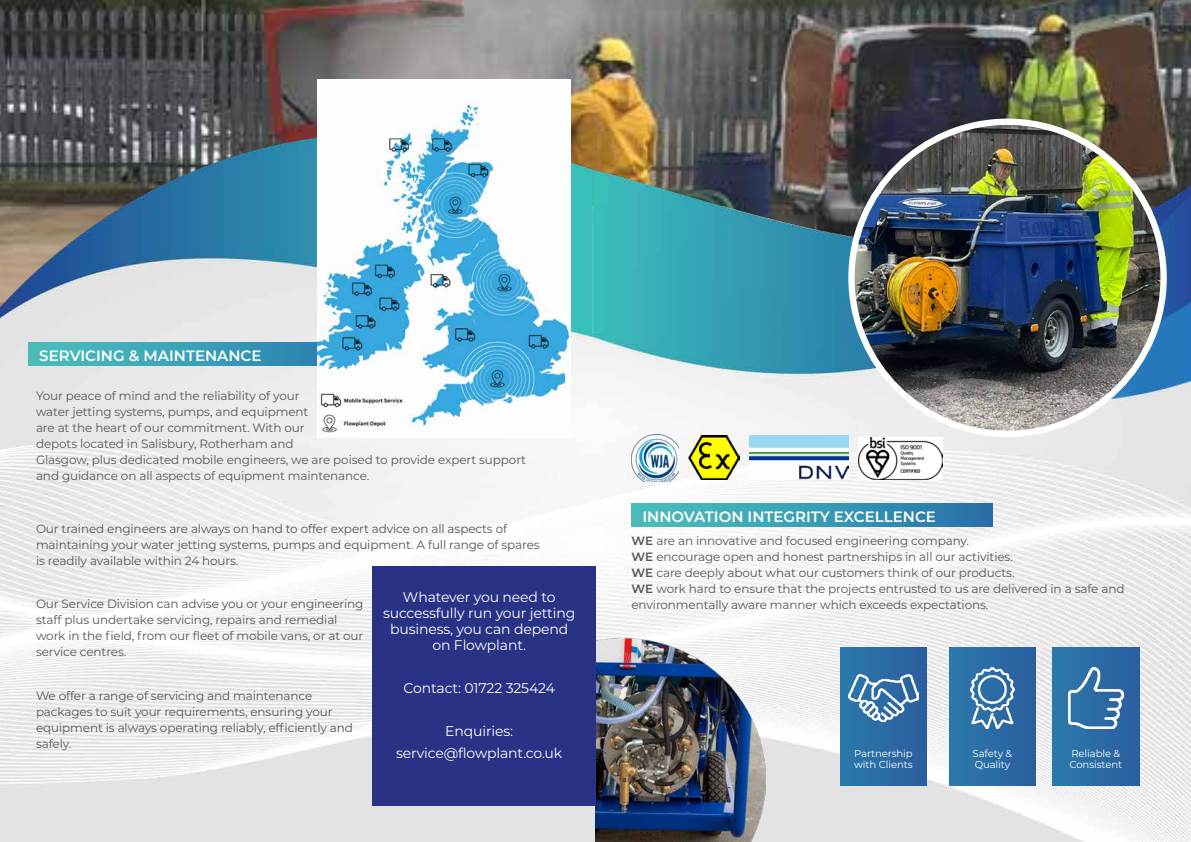
<style>
.page{position:relative;width:1191px;height:842px;background:#fff}
.page>*{position:absolute;margin:0;border:0;box-sizing:border-box;transform-origin:0 0}
.t1{font:600 15px "Montserrat";color:#fff}
.t2{font:14px/16px "Montserrat";letter-spacing:-.01em;color:#fff;text-align:center}
.t3{font:12px/16px "Montserrat";letter-spacing:-.01em;color:#575756}
.t4{font:10.1px/11.5px "Montserrat";letter-spacing:-.01em;color:#fff}
.s1{font-weight:600}
</style>
<div class="page">
<img style="left:0;top:0;width:1191px;height:842px">
<div style="left:631px;top:503px;width:361px;height:23px;background:linear-gradient(to right,#4cc3bd,#2673ab)"></div>
<div style="left:840px;top:648px;width:87px;height:137px;background:linear-gradient(to right,#2b79ab,#2c5e9f)"></div>
<img style="left:848px;top:667px;width:70px;height:61px">
<div style="left:949px;top:648px;width:87px;height:137px;background:linear-gradient(to right,#2b79ab,#2b5e9f)"></div>
<img style="left:957px;top:667px;width:70px;height:61px">
<div style="left:1052px;top:648px;width:87px;height:137px;background:linear-gradient(to right,#2c7aac,#2e60a0)"></div>
<img style="left:1061px;top:667px;width:69px;height:61px">
<img style="left:595px;top:637px;width:170px;height:205px">
<img style="left:631px;top:435px;width:47px;height:47px">
<img style="left:688px;top:436px;width:51px;height:44px">
<img style="left:749px;top:436px;width:99px;height:44px">
<img style="left:858px;top:437px;width:84px;height:43px">
<img style="left:851px;top:122px;width:309px;height:312px">
<svg style="left:28px;top:342px;width:289px;height:24px;background:#3ca3b6"></svg>
<div style="left:372px;top:567px;width:223px;height:239px;background:#2a3285"></div>
<img style="left:317px;top:80px;width:253px;height:357px">
<p class="t1" style="left:39px;top:345px;width:224px">SERVICING &amp; MAINTENANCE</p>
<p class="t3" style="left:36px;top:387px;width:491px">Your peace of mind and the reliability of your<br>water jetting systems, pumps, and equipment<br>are at the heart of our commitment. With our<br>depots located in Salisbury, Rotherham and<br>Glasgow, plus dedicated mobile engineers, we are poised to provide expert support and guidance on all aspects of equipment maintenance.</p>
<p class="t3" style="left:36px;top:520px;width:505px">Our trained engineers are always on hand to offer expert advice on all aspects of maintaining your water jetting systems, pumps and equipment. A full range of spares is readily available within 24 hours.</p>
<p class="t3" style="left:36px;top:596px;width:329px">Our Service Division can advise you or your engineering staff plus undertake servicing, repairs and remedial work in the field, from our fleet of mobile vans, or at our service centres.</p>
<p class="t3" style="left:36px;top:687px;width:318px">We offer a range of servicing and maintenance packages to suit your requirements, ensuring your equipment is always operating reliably, efficiently and safely.</p>
<p class="t2" style="left:383px;top:588px;width:194px">Whatever you need to successfully run your jetting business, you can depend on Flowplant.</p>
<p class="t2" style="left:403px;top:680px;width:153px">Contact: 01722 325424</p>
<p class="t2" style="left:396px;top:720px;width:168px;line-height:21.7px">Enquiries: service@flowplant.co.uk</p>
<p class="t1" style="left:642px;top:506px;width:295px">INNOVATION INTEGRITY EXCELLENCE</p>
<p class="t3" style="left:631px;top:532px;width:494px"><span class="s1">WE</span> are an innovative and focused engineering company.<br><span class="s1">WE</span> encourage open and honest partnerships in all our activities.<br><span class="s1">WE</span> care deeply about what our customers think of our products.<br><span class="s1">WE</span> work hard to ensure that the projects entrusted to us are delivered in a safe and environmentally aware manner which exceeds expectations.</p>
<p class="t4" style="left:854px;top:747px;width:60px">Partnership with Clients</p>
<p class="t4" style="left:972px;top:747px;width:41px">Safety &amp;<br>Quality</p>
<p class="t4" style="left:1069px;top:747px;width:54px">Reliable &amp;<br>Consistent</p>
</div>
